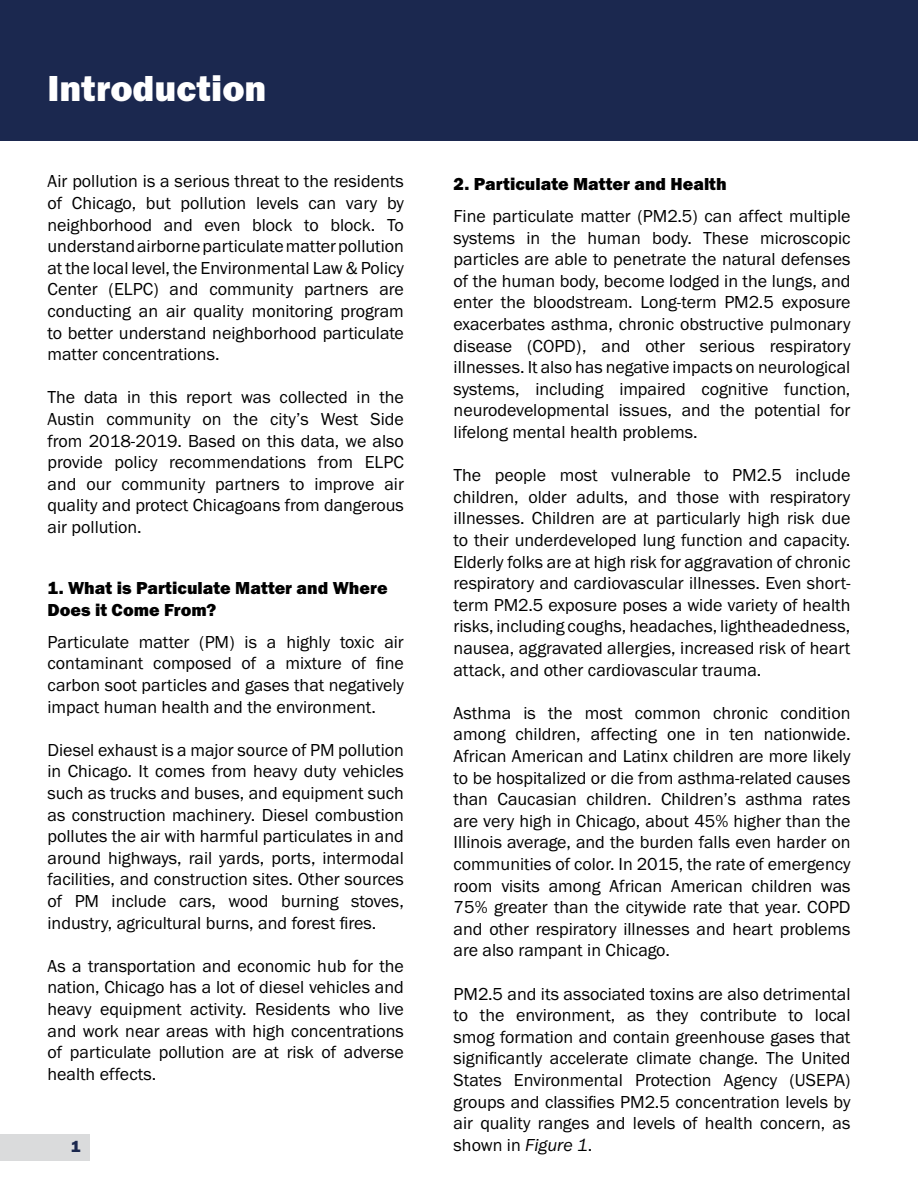
<style>
.page{position:relative;width:918px;height:1188px;background:#fff}
.page>*{position:absolute;margin:0;border:0;box-sizing:border-box;transform-origin:0 0}
.t1{font:37.5px "Franklin Gothic URW Hea";color:#fff}
.t2{font:18px/21.6px "Franklin Gothic URW Boo";color:#000;text-align:justify}
.t3{font:18px/21.6px "Franklin Gothic URW Hea";color:#000}
.t4{font:16.5px "Franklin Gothic URW Hea";color:#1b284e}
.s1{font-family:"Franklin Gothic URW Boo Ita"}
</style>
<div class="page">
<div style="left:0;top:0;width:918px;height:140px;background:#1b284f"></div>
<div style="left:0;top:1134px;width:90px;height:27px;background:#dadbdc"></div>
<h1 class="t1" style="left:48px;top:64px;width:221px">Introduction</h1>
<p class="t2" style="left:48px;top:170px;width:358px">Air pollution is a serious threat to the residents of Chicago, but pollution levels can vary by neighborhood and even block to block. To understand airborne particulate matter pollution at the local level, the Environmental Law &amp; Policy Center (ELPC) and community partners are conducting an air quality monitoring program to better understand neighborhood particulate matter concentrations.</p>
<p class="t2" style="left:48px;top:386px;width:358px">The data in this report was collected in the Austin community on the city’s West Side from 2018-2019. Based on this data, we also provide policy recommendations from ELPC and our community partners to improve air quality and protect Chicagoans from dangerous air pollution.</p>
<p class="t3" style="left:48px;top:577px;width:342px">1. What is Particulate Matter and Where<br>Does it Come From?</p>
<p class="t2" style="left:48px;top:631px;width:358px">Particulate matter (PM) is a highly toxic air contaminant composed of a mixture of fine carbon soot particles and gases that negatively impact human health and the environment.</p>
<p class="t2" style="left:48px;top:739px;width:358px">Diesel exhaust is a major source of PM pollution in Chicago. It comes from heavy duty vehicles such as trucks and buses, and equipment such as construction machinery. Diesel combustion pollutes the air with harmful particulates in and around highways, rail yards, ports, intermodal facilities, and construction sites. Other sources of PM include cars, wood burning stoves, industry, agricultural burns, and forest fires.</p>
<p class="t2" style="left:48px;top:955px;width:358px">As a transportation and economic hub for the nation, Chicago has a lot of diesel vehicles and heavy equipment activity. Residents who live and work near areas with high concentrations of particulate pollution are at risk of adverse health effects.</p>
<p class="t3" style="left:454px;top:173px;width:275px">2. Particulate Matter and Health</p>
<p class="t2" style="left:454px;top:205px;width:398px">Fine particulate matter (PM2.5) can affect multiple systems in the human body. These microscopic particles are able to penetrate the natural defenses of the human body, become lodged in the lungs, and enter the bloodstream. Long-term PM2.5 exposure exacerbates asthma, chronic obstructive pulmonary disease (COPD), and other serious respiratory illnesses. It also has negative impacts on neurological systems, including impaired cognitive function, neurodevelopmental issues, and the potential for lifelong mental health problems.</p>
<p class="t2" style="left:454px;top:464px;width:398px">The people most vulnerable to PM2.5 include children, older adults, and those with respiratory illnesses. Children are at particularly high risk due to their underdeveloped lung function and capacity.<br>Elderly folks are at high risk for aggravation of chronic respiratory and cardiovascular illnesses. Even short&shy;term PM2.5 exposure poses a wide variety of health risks, including coughs, headaches, lightheadedness, nausea, aggravated allergies, increased risk of heart attack, and other cardiovascular trauma.</p>
<p class="t2" style="left:454px;top:702px;width:398px">Asthma is the most common chronic condition among children, affecting one in ten nationwide.<br>African American and Latinx children are more likely to be hospitalized or die from asthma-related causes than Caucasian children. Children’s asthma rates are very high in Chicago, about 45% higher than the Illinois average, and the burden falls even harder on communities of color. In 2015, the rate of emergency room visits among African American children was 75% greater than the citywide rate that year. COPD and other respiratory illnesses and heart problems are also rampant in Chicago.</p>
<p class="t2" style="left:454px;top:983px;width:398px">PM2.5 and its associated toxins are also detrimental to the environment, as they contribute to local smog formation and contain greenhouse gases that significantly accelerate climate change. The United States Environmental Protection Agency (USEPA) groups and classifies PM2.5 concentration levels by air quality ranges and levels of health concern, as</p>
<p class="t4" style="left:71px;top:1136px;width:11px">1</p>
<p class="t2" style="left:454px;top:1134px;width:140px">shown in <span class="s1">Figure 1</span>.</p>
</div>
